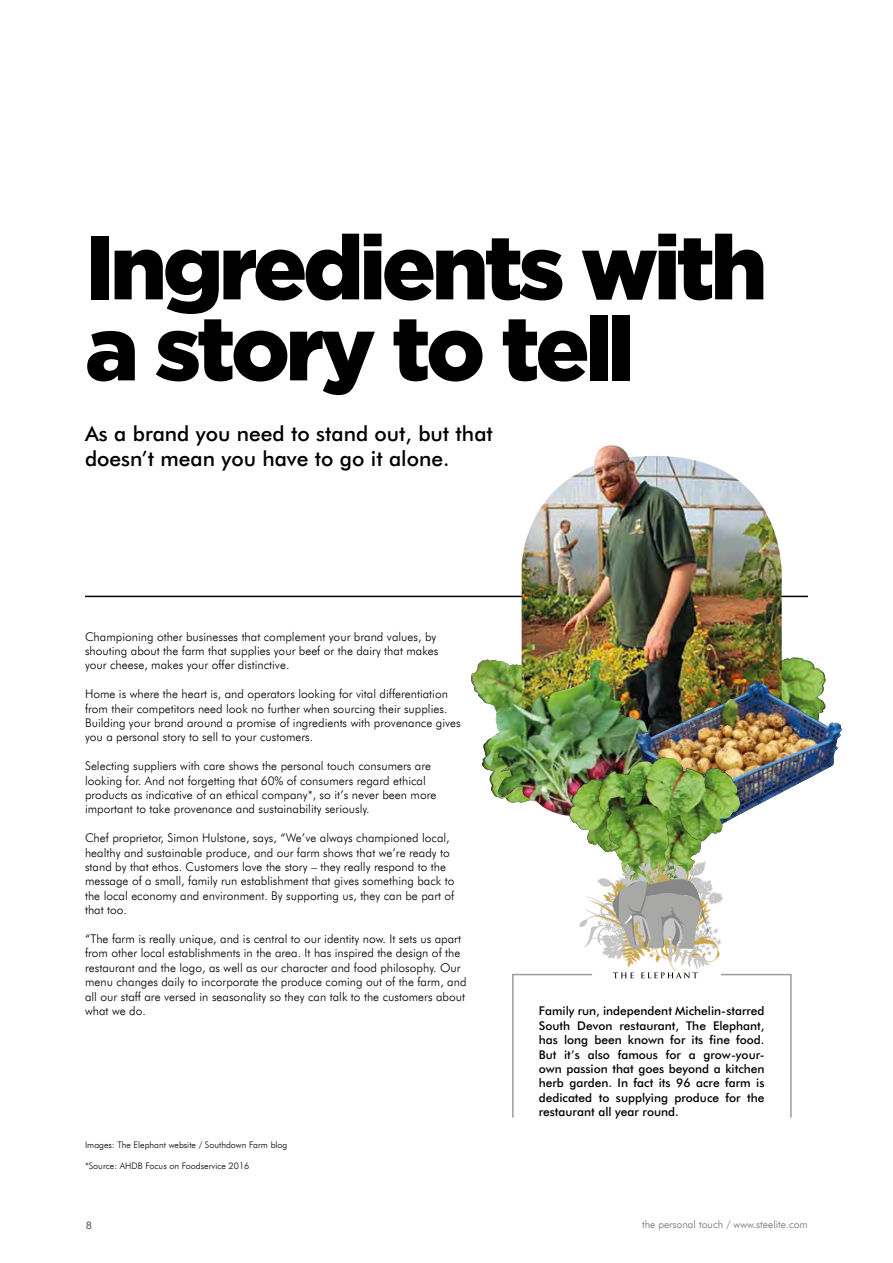
<style>
.page{position:relative;width:893px;height:1263px;background:#fff}
.page>*{position:absolute;margin:0;border:0;box-sizing:border-box;transform-origin:0 0}
.t1{font:900 90px/81px "Gotham";letter-spacing:-.05em;color:#000}
.t2{font:500 21px/25.2px "Futura BT";color:#000}
.t3{font:300 12px/14.4px "Futura BT";color:#000}
.t4{font:500 12px/14.4px "Futura BT";color:#000;text-align:justify}
.t5{font:300 10.5px "Futura BT";color:#706f6f}
.t6{font:500 10.5px "Futura BT";color:#706f6f}
.t7{font:300 9px "Futura BT";color:#000}
</style>
<div class="page">
<hr style="left:85px;top:596px;width:723px;height:1px;background:#000">
<img style="left:522px;top:456px;width:260px;height:201px">
<img style="left:594px;top:445px;width:35px;height:26px">
<svg style="left:613px;top:972px;width:85px;height:6px"></svg>
<img style="left:602px;top:951px;width:12px;height:8px">
<img style="left:614px;top:951px;width:9px;height:8px">
<img style="left:623px;top:950px;width:97px;height:21px">
<img style="left:668px;top:950px;width:44px;height:20px">
<img style="left:471px;top:657px;width:371px;height:293px">
<svg style="left:721px;top:973px;width:71px;height:145px"></svg>
<svg style="left:512px;top:973px;width:80px;height:145px"></svg>
<h1 class="t1" style="left:85px;top:225px;width:684px">Ingredients with a story to tell</h1>
<h2 class="t2" style="left:85px;top:420px;width:409px">As a brand you need to stand out, but that doesn’t mean you have to go it alone.</h2>
<p class="t3" style="left:85px;top:629px;width:355px">Championing other businesses that complement your brand values, by shouting about the farm that supplies your beef or the dairy that makes your cheese, makes your offer distinctive.</p>
<p class="t3" style="left:85px;top:687px;width:377px">Home is where the heart is, and operators looking for vital differentiation from their competitors need look no further when sourcing their supplies.<br>Building your brand around a promise of ingredients with provenance gives you a personal story to sell to your customers.</p>
<p class="t3" style="left:85px;top:759px;width:353px">Selecting suppliers with care shows the personal touch consumers are looking for. And not forgetting that 60% of consumers regard ethical products as indicative of an ethical company*, so it’s never been more important to take provenance and sustainability seriously.</p>
<p class="t3" style="left:85px;top:831px;width:371px">Chef proprietor, Simon Hulstone, says, “We’ve always championed local, healthy and sustainable produce, and our farm shows that we’re ready to stand by that ethos. Customers love the story – they really respond to the message of a small, family run establishment that gives something back to the local economy and environment. By supporting us, they can be part of that too.</p>
<p class="t3" style="left:85px;top:931px;width:383px">“The farm is really unique, and is central to our identity now. It sets us apart from other local establishments in the area. It has inspired the design of the restaurant and the logo, as well as our character and food philosophy. Our menu changes daily to incorporate the produce coming out of the farm, and all our staff are versed in seasonality so they can talk to the customers about what we do.</p>
<p class="t7" style="left:85px;top:1139px;width:204px">Images: The Elephant website / Southdown Farm blog</p>
<p class="t7" style="left:85px;top:1160px;width:166px">*Source: AHDB Focus on Foodservice 2016</p>
<p class="t4" style="left:539px;top:1004px;width:227px">Family run, independent Michelin-starred South Devon restaurant, The Elephant, has long been known for its fine food.<br>But it’s also famous for a grow-your&shy;own passion that goes beyond a kitchen herb garden. In fact its 96 acre farm is dedicated to supplying produce for the restaurant all year round.</p>
<p class="t6" style="left:86px;top:1219px;width:8px">8</p>
<p class="t5" style="left:642px;top:1218px;width:167px">the personal touch / www.steelite.com</p>
</div>
